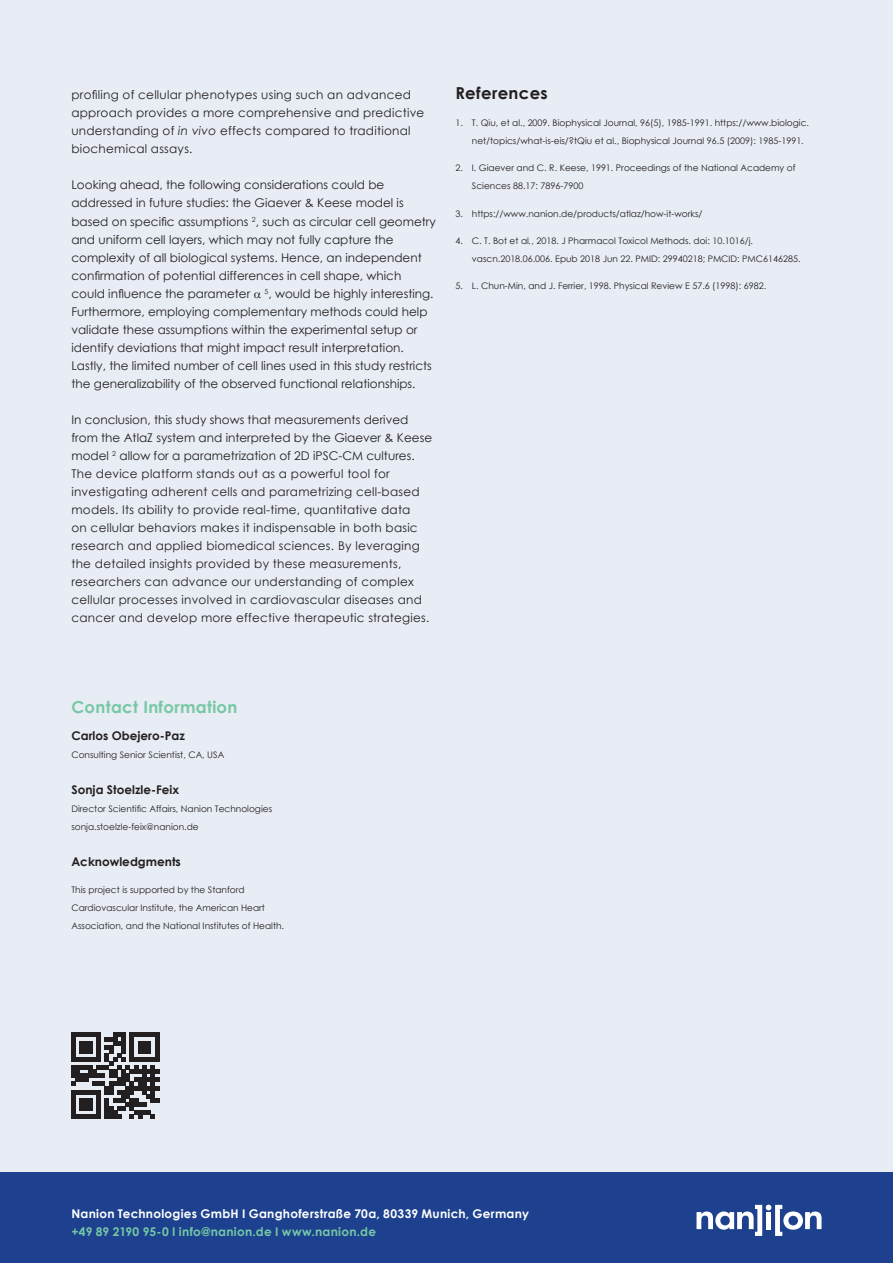
<style>
.page{position:relative;width:893px;height:1263px;background:#fff}
.page>*{position:absolute;margin:0;border:0;box-sizing:border-box;transform-origin:0 0}
.Sub-heading{font:700 16.5px "Century Gothic";letter-spacing:.02em;color:#76c8a5}
.Sub-heading-2{font:700 16.5px "Century Gothic";letter-spacing:.02em;color:#231f20}
.Body_copy{font:12px/18px "Century Gothic";letter-spacing:.02em;color:#231f20}
.Body_copy-2{font:12px/18px "Century Gothic";color:#231f20}
.Product_headline{font:700 12px/18px "Century Gothic";letter-spacing:.02em;color:#fff}
.t1{font:700 12px "Century Gothic";color:#231f20}
.Body_copy-3{font:9px/18px "Century Gothic";color:#231f20}
.s1{font-style:italic}
.s2{color:#76c8a5}
</style>
<div class="page">
<div style="left:0;top:0;width:893px;height:1173px;background:#e8ecf4"></div>
<div style="left:0;top:1173px;width:893px;height:90px;background:#1d418e"></div>
<svg style="left:71px;top:1033px;width:88px;height:86px"></svg>
<svg style="left:696px;top:1205px;width:125px;height:31px"></svg>
<p class="Body_copy" style="left:71px;top:86px;width:354px">profiling of cellular phenotypes using such an advanced approach provides a more comprehensive and predictive understanding of <span class="s1">in vivo</span> effects compared to traditional biochemical assays.</p>
<p class="Body_copy-2" style="left:71px;top:176px;width:366px">Looking ahead, the following considerations could be addressed in future studies: the Giaever &amp; Keese model is based on specific assumptions <sup>2</sup>, such as circular cell geometry and uniform cell layers, which may not fully capture the complexity of all biological systems. Hence, an independent confirmation of potential differences in cell shape, which could influence the parameter <sup>5</sup>, would be highly interesting.<br>Furthermore, employing complementary methods could help validate these assumptions within the experimental setup or identify deviations that might impact result interpretation.<br>Lastly, the limited number of cell lines used in this study restricts the generalizability of the observed functional relationships.</p>
<p class="Body_copy" style="left:71px;top:410px;width:362px">In conclusion, this study shows that measurements derived from the AtlaZ system and interpreted by the Giaever &amp; Keese model <sup>2</sup> allow for a parametrization of 2D iPSC-CM cultures.<br>The device platform stands out as a powerful tool for investigating adherent cells and parametrizing cell-based models. Its ability to provide real-time, quantitative data<br>on cellular behaviors makes it indispensable in both basic research and applied biomedical sciences. By leveraging the detailed insights provided by these measurements, researchers can advance our understanding of complex cellular processes involved in cardiovascular diseases and cancer and develop more effective therapeutic strategies.</p>
<p class="Sub-heading-2" style="left:455px;top:81px;width:94px">References</p>
<p class="Body_copy-3" style="left:472px;top:114px;width:339px;text-indent:-16px">1. T. Qiu, et al., 2009. Biophysical Journal, 96(5), 1985-1991. https://www.biologic. net/topics/what-is-eis/?tQiu et al., Biophysical Journal 96.5 (2009): 1985-1991.</p>
<p class="Body_copy-3" style="left:472px;top:159px;width:325px;text-indent:-16px">2. I. Giaever and C. R. Keese, 1991. Proceedings of the National Academy of<br>Sciences 88.17: 7896-7900</p>
<p class="Body_copy-3" style="left:455px;top:204px;width:249px">3. https://www.nanion.de/products/atlaz/how-it-works/</p>
<p class="Body_copy-3" style="left:472px;top:231px;width:330px;text-indent:-16px">4. C. T. Bot et al<span class="s1">.</span>, 2018. J Pharmacol Toxicol Methods. doi: 10.1016/j. vascn.2018.06.006. Epub 2018 Jun 22. PMID: 29940218; PMCID: PMC6146285.</p>
<p class="Body_copy-3" style="left:455px;top:276px;width:312px">5. L. Chun-Min, and J. Ferrier, 1998. Physical Review E 57.6 (1998): 6982.</p>
<p class="Sub-heading" style="left:71px;top:694px;width:167px">Contact Information</p>
<p class="t1" style="left:71px;top:726px;width:115px">Carlos Obejero-Paz</p>
<p class="Body_copy-3" style="left:71px;top:745px;width:154px">Consulting Senior Scientist, CA, USA</p>
<p class="t1" style="left:71px;top:780px;width:109px">Sonja Stoelzle-Feix</p>
<p class="Body_copy-3" style="left:71px;top:799px;width:202px">Director Scientific Affairs, Nanion Technologies</p>
<p class="Body_copy-3" style="left:71px;top:817px;width:129px">sonja.stoelzle-feix@nanion.de</p>
<p class="t1" style="left:71px;top:852px;width:111px">Acknowledgments</p>
<p class="Body_copy-3" style="left:71px;top:881px;width:214px">This project is supported by the Stanford<br>Cardiovascular Institute, the American Heart<br>Association, and the National Institutes of Health.</p>
<p class="Product_headline" style="left:71px;top:1204px;width:459px">Nanion Technologies GmbH I Ganghoferstraße 70a, 80339 Munich, Germany <span class="s2">+49 89 2190 95-0 I info@nanion.de I www.nanion.de</span></p>
</div>
